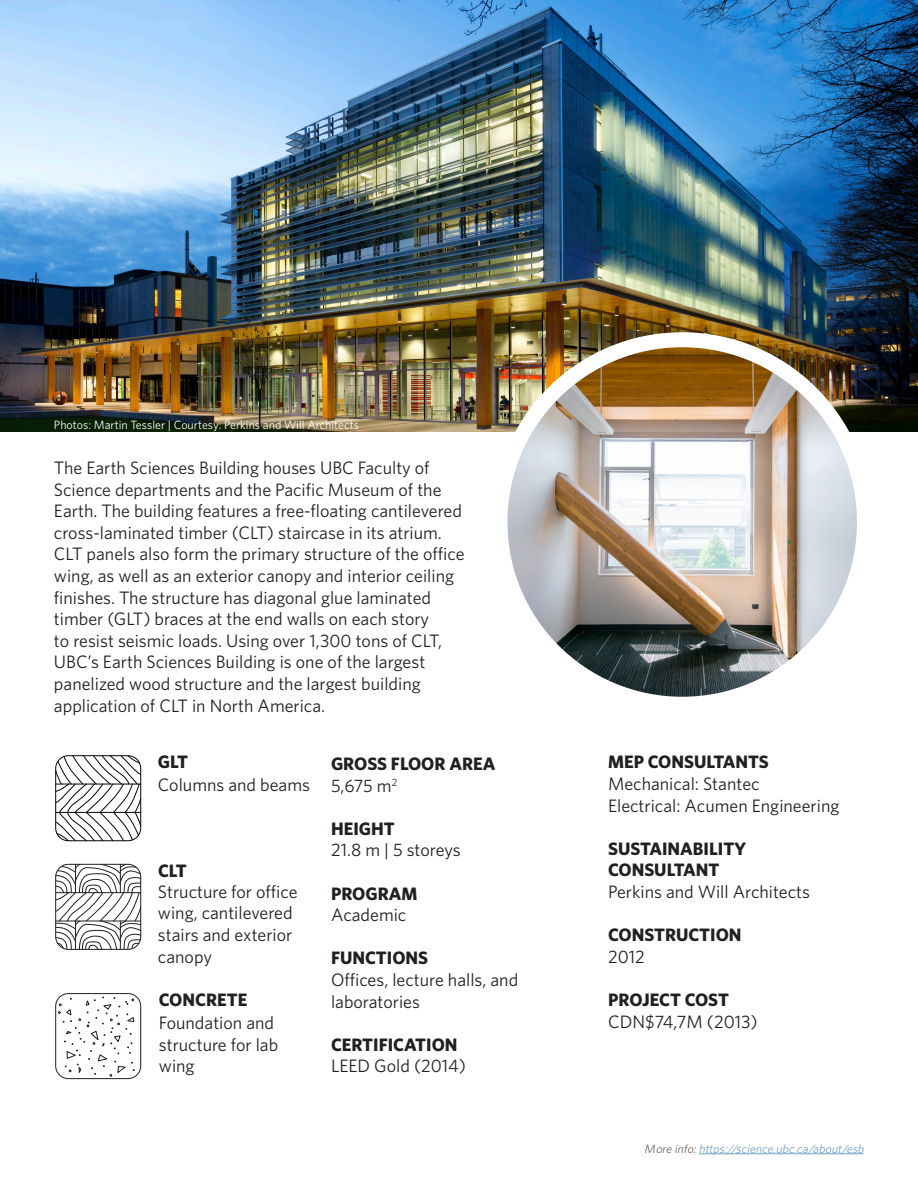
<style>
.page{position:relative;width:918px;height:1188px;background:#fff}
.page>*{position:absolute;margin:0;border:0;box-sizing:border-box;transform-origin:0 0}
.t1{font:18px/21.6px "Whitney";color:#231f20}
.t2{font:700 18px "Whitney";color:#231f20}
.t3{font:12px "Whitney";color:#fff}
.t4{font:italic 12px "Whitney";color:#175d9e}
.s1{color:#040503}
</style>
<div class="page">
<img style="left:0;top:0;width:918px;height:432px">
<img style="left:500px;top:340px;width:364px;height:364px;border-radius:182px">
<div style="left:492px;top:332px;width:380px;height:380px;border:15px solid #fff;border-radius:50%"></div>
<svg style="left:55px;top:864px;width:86px;height:86px"></svg>
<div style="left:55px;top:993px;width:86px;height:86px;border:1px solid #231f20;border-radius:13px"></div>
<svg style="left:58px;top:997px;width:76px;height:79px"></svg>
<svg style="left:55px;top:755px;width:86px;height:86px"></svg>
<hr style="left:56px;top:812px;width:85px;height:1px;background:#050504">
<hr style="left:56px;top:784px;width:85px;height:1px;background:#050504">
<hr style="left:699px;top:1153px;width:165px;height:1px;background:#175d9e">
<p class="t3" style="left:54px;top:417px;width:306px">Photos: Martin Tessler | Courtesy: Perkins and Will Architects</p>
<p class="t1" style="left:54px;top:456px;width:412px">The Earth Sciences Building houses UBC Faculty of Science departments and the Pacific Museum of the Earth. The building features a free-floating cantilevered cross-laminated timber (CLT) staircase in its atrium.<br>CLT panels also form the primary structure of the office wing, as well as an exterior canopy and interior ceiling finishes. The structure has diagonal glue laminated</p>
<p class="t1" style="left:54px;top:608px;width:390px">timber (GLT) braces at the end walls on each story to resist seismic loads. Using over 1,300 tons of CLT,<br>UBC’s Earth Sciences Building is one of the largest</p>
<p class="t1" style="left:54px;top:672px;width:368px">panelized wood structure and the largest building</p>
<p class="t1" style="left:54px;top:694px;width:273px">application of CLT in North America.</p>
<p class="t2" style="left:158px;top:750px;width:32px">GLT</p>
<p class="t1" style="left:158px;top:774px;width:154px">Columns and beams</p>
<p class="t2" style="left:158px;top:859px;width:30px">CLT</p>
<p class="t1" style="left:158px;top:880px;width:141px">Structure for office wing, cantilevered stairs and exterior canopy</p>
<p class="t2" style="left:159px;top:988px;width:90px">CONCRETE</p>
<p class="t1" style="left:159px;top:1011px;width:121px">Foundation and structure for lab wing</p>
<p class="t2" style="left:331px;top:752px;width:166px">GROSS FLOOR AREA</p>
<p class="t1" style="left:331px;top:774px;width:68px">5,675 m<sup>2</sup></p>
<p class="t2" style="left:331px;top:816px;width:65px">HEIGHT</p>
<p class="t1" style="left:331px;top:839px;width:131px">21.8 m | 5 storeys</p>
<p class="t2" style="left:331px;top:881px;width:88px">PROGRAM</p>
<p class="t1" style="left:331px;top:904px;width:77px">Academic</p>
<p class="t2" style="left:331px;top:946px;width:99px">FUNCTIONS</p>
<p class="t1" style="left:331px;top:969px;width:189px">Offices, lecture halls, and</p>
<p class="t1" style="left:331px;top:990px;width:90px">laboratories</p>
<p class="t2" style="left:331px;top:1032px;width:128px">CERTIFICATION</p>
<p class="t1" style="left:331px;top:1055px;width:136px">LEED Gold (2014)</p>
<p class="t2" style="left:608px;top:750px;width:162px">MEP CONSULTANTS</p>
<p class="t1" style="left:608px;top:773px;width:153px">Mechanical: Stantec</p>
<p class="t1" style="left:608px;top:794px;width:233px">Electrical: Acumen Engineering</p>
<p class="t2" style="left:608px;top:836px;width:140px">SUSTAINABILITY</p>
<p class="t2" style="left:608px;top:858px;width:113px">CONSULTANT</p>
<p class="t1" style="left:608px;top:881px;width:203px">Perkins and Will Architects</p>
<p class="t2" style="left:608px;top:923px;width:135px">CONSTRUCTION</p>
<p class="t1" style="left:608px;top:945px;width:38px">2012</p>
<p class="t2" style="left:608px;top:988px;width:122px">PROJECT COST</p>
<p class="t1" style="left:608px;top:1010px;width:151px">CDN$74,7M (2013)</p>
<p class="t4" style="left:645px;top:1140px;width:223px"><span class="s1">More info:</span>https://science.ubc.ca/about/esb</p>
</div>
